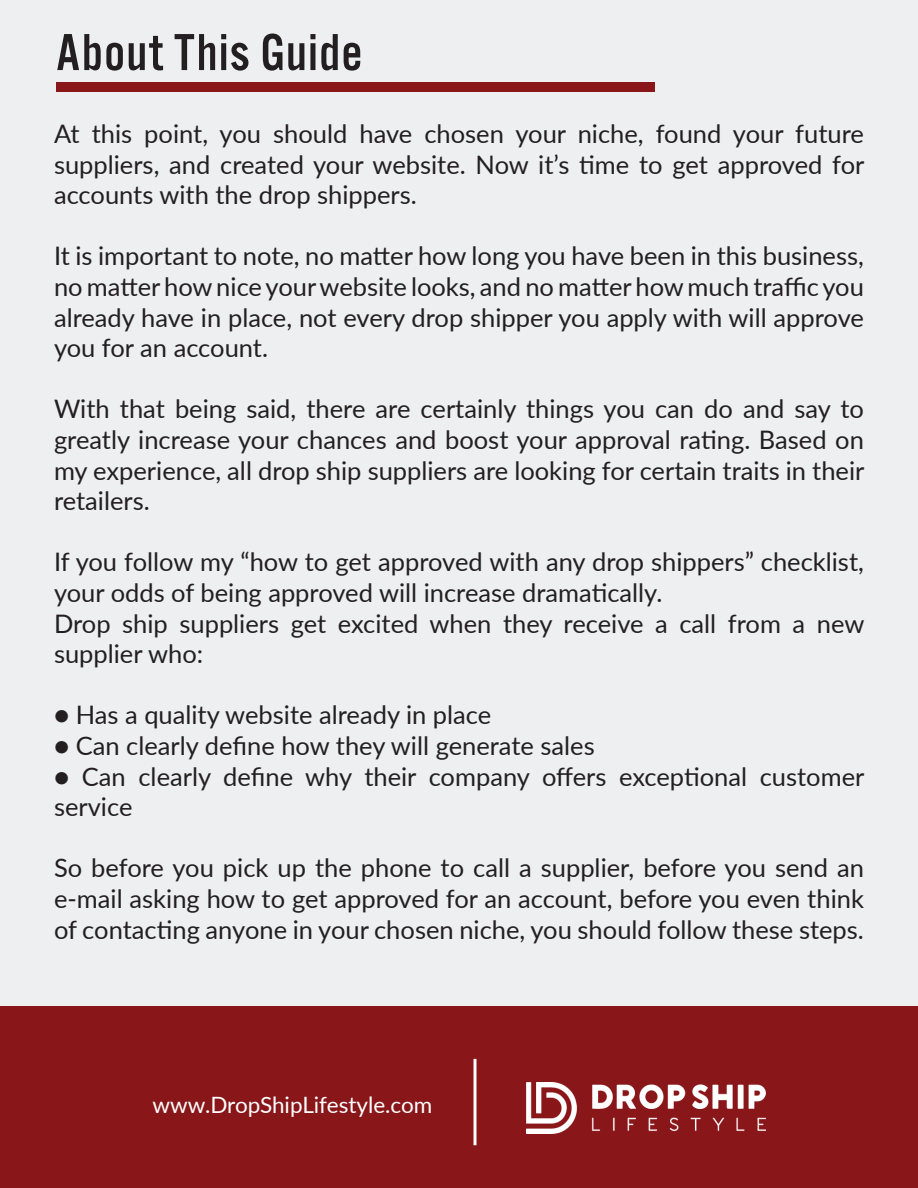
<style>
.page{position:relative;width:918px;height:1188px;background:#edeff0}
.page>*{position:absolute;margin:0;border:0;box-sizing:border-box;transform-origin:0 0}
.t1{font:54px "Alternate Got No 3 D";letter-spacing:.025em;color:#231f20}
.t2{font:25.5px/30.6px "Lato";color:#231f20;text-align:justify}
.t3{font:22.5px "Lato";color:#fff}
</style>
<div class="page">
<div style="left:56px;top:82px;width:598px;height:10px;background:#891619"></div>
<div style="left:0;top:1006px;width:918px;height:182px;background:#891619"></div>
<hr style="left:474px;top:1059px;width:3px;height:86px;background:#fff">
<img style="left:526px;top:1083px;width:239px;height:51px">
<h1 class="t1" style="left:56px;top:24px;width:308px">About This Guide</h1>
<p class="t2" style="left:54px;top:117px;width:812px">At this point, you should have chosen your niche, found your future suppliers, and created your website. Now it’s time to get approved for accounts with the drop shippers.</p>
<p class="t2" style="left:54px;top:240px;width:811px">It is important to note, no matter how long you have been in this business, no matter how nice your website looks, and no matter how much traffic you already have in place, not every drop shipper you apply with will approve you for an account.</p>
<p class="t2" style="left:54px;top:393px;width:812px">With that being said, there are certainly things you can do and say to greatly increase your chances and boost your approval rating. Based on my experience, all drop ship suppliers are looking for certain traits in their retailers.</p>
<p class="t2" style="left:54px;top:546px;width:812px;text-align:left">If you follow my “how to get approved with any drop shippers” checklist, your odds of being approved will increase dramatically.<br>Drop ship suppliers get excited when they receive a call from a new supplier who:</p>
<p class="t2" style="left:54px;top:699px;width:439px">● Has a quality website already in place</p>
<p class="t2" style="left:54px;top:729px;width:542px">● Can clearly define how they will generate sales</p>
<p class="t2" style="left:54px;top:760px;width:812px">● Can clearly define why their company offers exceptional customer service</p>
<p class="t2" style="left:54px;top:852px;width:811px">So before you pick up the phone to call a supplier, before you send an e-mail asking how to get approved for an account, before you even think of contacting anyone in your chosen niche, you should follow these steps.</p>
<p class="t3" style="left:153px;top:1089px;width:281px">www.DropShipLifestyle.com</p>
</div>
